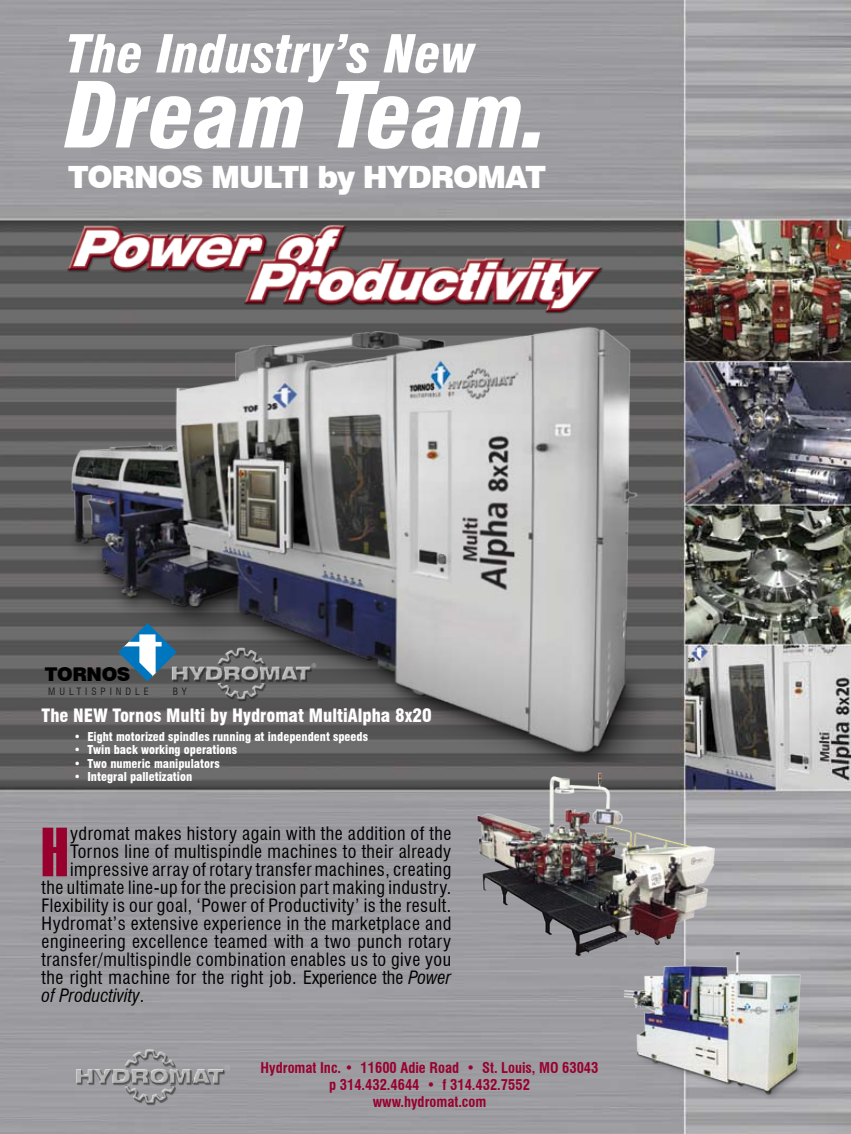
<style>
.page{position:relative;width:851px;height:1134px;background:#fff}
.page>*{position:absolute;margin:0;border:0;box-sizing:border-box;transform-origin:0 0}
.t1{font:italic 900 condensed 88.5px "Swiss 721 BT";color:#fff}
.t2{font:69.45px "Haettenschweiler";color:#98002e}
.t3{font:italic 900 condensed 51px "Swiss 721 BT";color:#fff}
.t4{font:900 30.75px "Swiss 721 BT";letter-spacing:-.04em;color:#fff}
.t5{font:900 19.05px "Swiss 721 BT";letter-spacing:-.015em;color:#000}
.t6{font:condensed 18px "Swiss 721 BT";letter-spacing:.03em;color:#000}
.t7{font:900 condensed 18px "Swiss 721 BT";color:#fff}
.t8{font:italic condensed 18px "Swiss 721 BT";color:#000}
.t9{font:700 condensed 14.55px/17.1px "Swiss 721 BT";color:#98002e;text-align:center}
.t10{font:900 condensed 12px "Swiss 721 BT";color:#fff}
.t11{font:condensed 9.9px "Swiss 721 BT";letter-spacing:.4em;color:#221e1f}
.s1{font-style:italic}
.s2{font-style:normal}
</style>
<div class="page">
<img style="left:0;top:0;width:850px;height:1134px">
<img style="left:69px;top:1043px;width:164px;height:66px">
<img style="left:466px;top:765px;width:253px;height:192px">
<img style="left:618px;top:933px;width:188px;height:169px">
<img style="left:61px;top:305px;width:611px;height:458px">
<img style="left:34px;top:211px;width:591px;height:123px">
<svg style="left:118px;top:623px;width:59px;height:58px"></svg>
<img style="left:164px;top:642px;width:155px;height:65px">
<h3 class="t3" style="left:66px;top:23px;width:411px">The Industry’s New</h3>
<h1 class="t1" style="left:66px;top:62px;width:484px">Dream Team.</h1>
<h3 class="t4" style="left:68px;top:159px;width:479px">TORNOS MULTI by HYDROMAT</h3>
<p class="t5" style="left:45px;top:662px;width:87px">TORNOS</p>
<p class="t11" style="left:48px;top:685px;width:102px">MULTISPINDLE</p>
<p class="t11" style="left:173px;top:685px;width:15px">B Y</p>
<p class="t10" style="left:74px;top:729px;width:295px">• Eight motorized spindles running at independent speeds</p>
<p class="t10" style="left:74px;top:743px;width:165px">• Twin back working operations</p>
<p class="t10" style="left:74px;top:756px;width:147px">• Two numeric manipulators</p>
<p class="t10" style="left:74px;top:770px;width:120px">• Integral palletization</p>
<p class="t7" style="left:42px;top:705px;width:392px">The NEW Tornos Multi by Hydromat MultiAlpha 8x20</p>
<h2 class="t2" style="left:42px;top:805px;width:28px">H</h2>
<p class="t6" style="left:70px;top:823px;width:383px">ydromat makes history again with the addition of the</p>
<p class="t6" style="left:70px;top:841px;width:383px">Tornos line of multispindle machines to their already</p>
<p class="t6" style="left:70px;top:859px;width:383px">impressive array of rotary transfer machines, creating</p>
<p class="t6" style="left:42px;top:877px;width:411px">the ultimate line-up for the precision part making industry.</p>
<p class="t6" style="left:42px;top:895px;width:411px">Flexibility is our goal, ‘Power of Productivity’ is the result.</p>
<p class="t6" style="left:42px;top:913px;width:411px">Hydromat’s extensive experience in the marketplace and</p>
<p class="t6" style="left:42px;top:931px;width:411px">engineering excellence teamed with a two punch rotary</p>
<p class="t6" style="left:42px;top:949px;width:411px">transfer/multispindle combination enables us to give you</p>
<p class="t6" style="left:42px;top:967px;width:411px">the right machine for the right job. Experience the <span class="s1">Power</span></p>
<p class="t8" style="left:42px;top:985px;width:104px">of Productivity<span class="s2">.</span></p>
<p class="t9" style="left:261px;top:1059px;width:339px">Hydromat Inc. • 11600 Adie Road • St. Louis, MO 63043 p 314.432.4644 • f 314.432.7552<br>www.hydromat.com</p>
</div>
